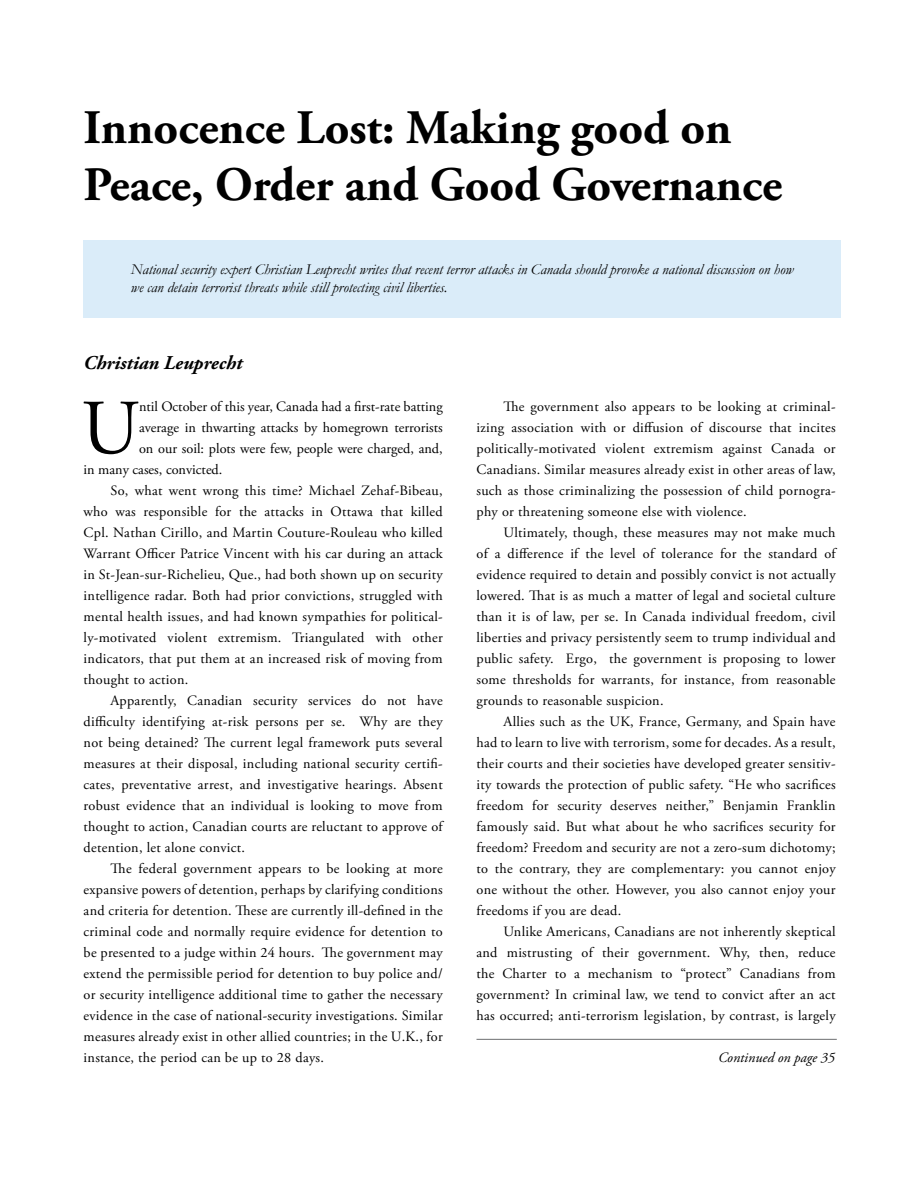
<style>
.page{position:relative;width:918px;height:1188px;background:#fff}
.page>*{position:absolute;margin:0;border:0;box-sizing:border-box;transform-origin:0 0}
.t1{font:77.55px "Adobe Garamond Pro";color:#000}
.t2{font:700 48px/57.6px "Adobe Garamond Pro";color:#000}
.t3{font:italic 700 19.5px "Adobe Garamond Pro";color:#000}
.t4{font:italic 15px/18px "Garamond";color:#000}
.t5{font:14.25px "Adobe Garamond Pro";letter-spacing:.02em;color:#000}
.t6{font:14.25px "Adobe Garamond Pro";color:#000}
.t7{font:italic 14.25px "Adobe Garamond Pro";color:#000}
</style>
<div class="page">
<div style="left:84px;top:240px;width:757px;height:78px;background:#daecf9"></div>
<hr style="left:477px;top:1039px;width:360px;height:1px;background:#6d6e71">
<p class="t2" style="left:84px;top:100px;width:700px">Innocence Lost: Making good on<br>Peace, Order and Good Governance</p>
<p class="t4" style="left:131px;top:260px;width:664px">National security expert Christian Leuprecht writes that recent terror attacks in Canada should provoke a national discussion on how we can detain terrorist threats while still protecting civil liberties.</p>
<p class="t3" style="left:84px;top:352px;width:160px">Christian Leuprecht</p>
<p class="t1" style="left:81px;top:382px;width:59px">U</p>
<p class="t6" style="left:139px;top:398px;width:305px">ntil October of this year, Canada had a first-rate batting</p>
<p class="t6" style="left:139px;top:419px;width:305px">average in thwarting attacks by homegrown terrorists</p>
<p class="t6" style="left:139px;top:440px;width:305px">on our soil: plots were few, people were charged, and,</p>
<p class="t6" style="left:84px;top:461px;width:140px">in many cases, convicted.</p>
<p class="t5" style="left:111px;top:482px;width:334px">So, what went wrong this time? Michael Zehaf-Bibeau,</p>
<p class="t5" style="left:84px;top:503px;width:361px">who was responsible for the attacks in Ottawa that killed</p>
<p class="t5" style="left:84px;top:524px;width:361px">Cpl. Nathan Cirillo, and Martin Couture-Rouleau who killed</p>
<p class="t5" style="left:84px;top:545px;width:361px">Warrant Officer Patrice Vincent with his car during an attack</p>
<p class="t5" style="left:84px;top:566px;width:361px">in St-Jean-sur-Richelieu, Que., had both shown up on security</p>
<p class="t5" style="left:84px;top:587px;width:361px">intelligence radar. Both had prior convictions, struggled with</p>
<p class="t5" style="left:84px;top:608px;width:361px">mental health issues, and had known sympathies for political-</p>
<p class="t5" style="left:84px;top:629px;width:361px">ly-motivated violent extremism. Triangulated with other</p>
<p class="t5" style="left:84px;top:650px;width:361px">indicators, that put them at an increased risk of moving from</p>
<p class="t5" style="left:84px;top:671px;width:106px">thought to action.</p>
<p class="t5" style="left:111px;top:692px;width:334px">Apparently, Canadian security services do not have</p>
<p class="t5" style="left:84px;top:713px;width:361px">difficulty identifying at-risk persons per se. Why are they</p>
<p class="t5" style="left:84px;top:734px;width:361px">not being detained? The current legal framework puts several</p>
<p class="t5" style="left:84px;top:755px;width:361px">measures at their disposal, including national security certifi-</p>
<p class="t5" style="left:84px;top:776px;width:361px">cates, preventative arrest, and investigative hearings. Absent</p>
<p class="t5" style="left:84px;top:797px;width:361px">robust evidence that an individual is looking to move from</p>
<p class="t5" style="left:84px;top:818px;width:361px">thought to action, Canadian courts are reluctant to approve of</p>
<p class="t5" style="left:84px;top:839px;width:163px">detention, let alone convict.</p>
<p class="t5" style="left:111px;top:860px;width:334px">The federal government appears to be looking at more</p>
<p class="t5" style="left:84px;top:881px;width:361px">expansive powers of detention, perhaps by clarifying conditions</p>
<p class="t5" style="left:84px;top:902px;width:361px">and criteria for detention. These are currently ill-defined in the</p>
<p class="t5" style="left:84px;top:923px;width:361px">criminal code and normally require evidence for detention to</p>
<p class="t5" style="left:84px;top:944px;width:361px">be presented to a judge within 24 hours. The government may</p>
<p class="t5" style="left:84px;top:965px;width:361px">extend the permissible period for detention to buy police and/</p>
<p class="t5" style="left:84px;top:986px;width:361px">or security intelligence additional time to gather the necessary</p>
<p class="t5" style="left:84px;top:1007px;width:361px">evidence in the case of national-security investigations. Similar</p>
<p class="t5" style="left:84px;top:1028px;width:361px">measures already exist in other allied countries; in the U.K., for</p>
<p class="t5" style="left:84px;top:1049px;width:242px">instance, the period can be up to 28 days.</p>
<p class="t5" style="left:504px;top:398px;width:334px">The government also appears to be looking at criminal-</p>
<p class="t5" style="left:477px;top:419px;width:361px">izing association with or diffusion of discourse that incites</p>
<p class="t5" style="left:477px;top:440px;width:361px">politically-motivated violent extremism against Canada or</p>
<p class="t5" style="left:477px;top:461px;width:361px">Canadians. Similar measures already exist in other areas of law,</p>
<p class="t5" style="left:477px;top:482px;width:361px">such as those criminalizing the possession of child pornogra-</p>
<p class="t5" style="left:477px;top:503px;width:272px">phy or threatening someone else with violence.</p>
<p class="t5" style="left:504px;top:524px;width:334px">Ultimately, though, these measures may not make much</p>
<p class="t5" style="left:477px;top:545px;width:361px">of a difference if the level of tolerance for the standard of</p>
<p class="t5" style="left:477px;top:566px;width:361px">evidence required to detain and possibly convict is not actually</p>
<p class="t5" style="left:477px;top:587px;width:361px">lowered. That is as much a matter of legal and societal culture</p>
<p class="t5" style="left:477px;top:608px;width:361px">than it is of law, per se. In Canada individual freedom, civil</p>
<p class="t5" style="left:477px;top:629px;width:361px">liberties and privacy persistently seem to trump individual and</p>
<p class="t5" style="left:477px;top:650px;width:361px">public safety. Ergo, the government is proposing to lower</p>
<p class="t5" style="left:477px;top:671px;width:361px">some thresholds for warrants, for instance, from reasonable</p>
<p class="t5" style="left:477px;top:692px;width:189px">grounds to reasonable suspicion.</p>
<p class="t5" style="left:504px;top:713px;width:334px">Allies such as the UK, France, Germany, and Spain have</p>
<p class="t5" style="left:477px;top:734px;width:361px">had to learn to live with terrorism, some for decades. As a result,</p>
<p class="t5" style="left:477px;top:755px;width:361px">their courts and their societies have developed greater sensitiv-</p>
<p class="t5" style="left:477px;top:776px;width:361px">ity towards the protection of public safety. “He who sacrifices</p>
<p class="t5" style="left:477px;top:797px;width:361px">freedom for security deserves neither,” Benjamin Franklin</p>
<p class="t5" style="left:477px;top:818px;width:361px">famously said. But what about he who sacrifices security for</p>
<p class="t5" style="left:477px;top:839px;width:361px">freedom? Freedom and security are not a zero-sum dichotomy;</p>
<p class="t5" style="left:477px;top:860px;width:361px">to the contrary, they are complementary: you cannot enjoy</p>
<p class="t5" style="left:477px;top:881px;width:361px">one without the other. However, you also cannot enjoy your</p>
<p class="t5" style="left:477px;top:902px;width:146px">freedoms if you are dead.</p>
<p class="t5" style="left:504px;top:923px;width:334px">Unlike Americans, Canadians are not inherently skeptical</p>
<p class="t5" style="left:477px;top:944px;width:361px">and mistrusting of their government. Why, then, reduce</p>
<p class="t5" style="left:477px;top:965px;width:361px">the Charter to a mechanism to “protect” Canadians from</p>
<p class="t5" style="left:477px;top:986px;width:361px">government? In criminal law, we tend to convict after an act</p>
<p class="t5" style="left:477px;top:1007px;width:361px">has occurred; anti-terrorism legislation, by contrast, is largely</p>
<p class="t7" style="left:718px;top:1049px;width:118px">Continued on page 35</p>
</div>
